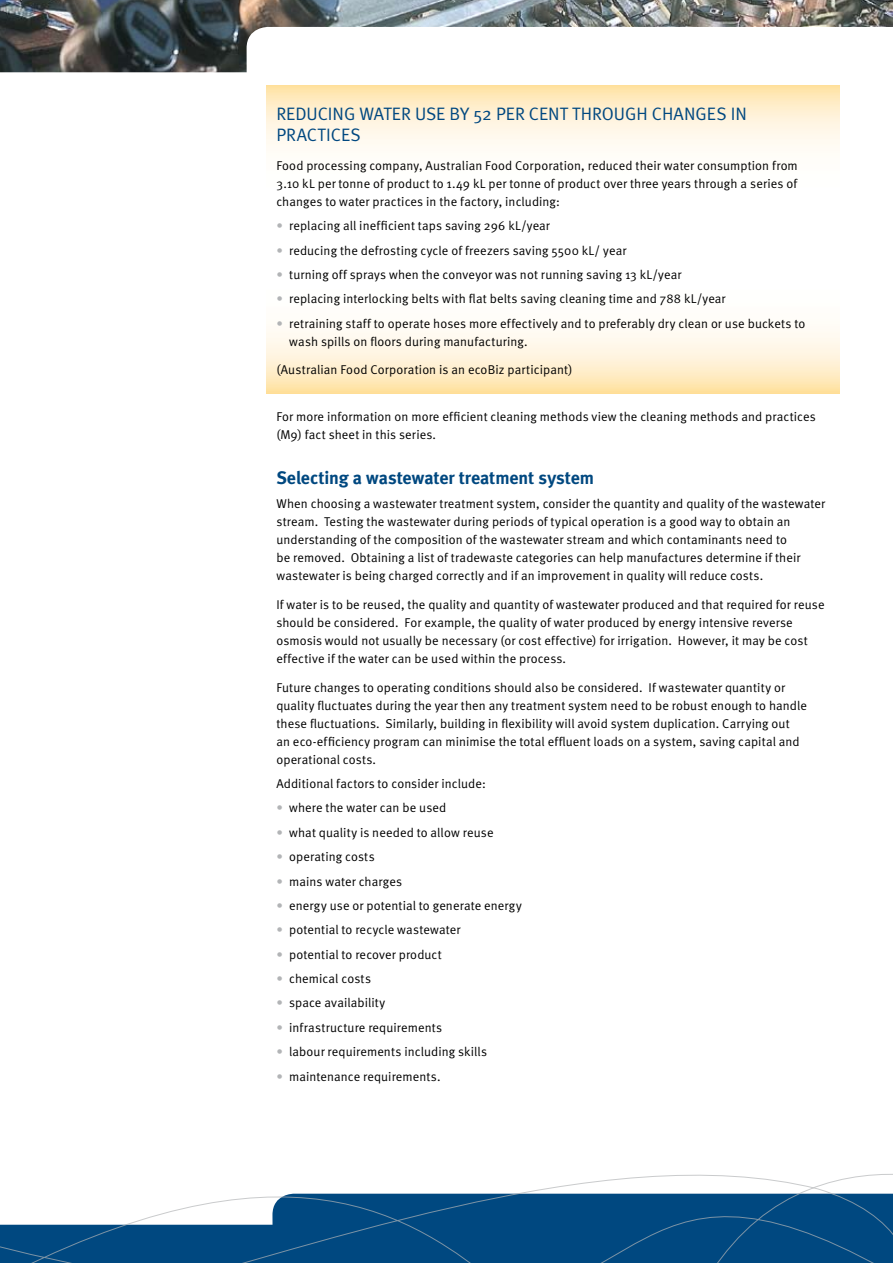
<style>
.page{position:relative;width:893px;height:1263px;background:#fff}
.page>*{position:absolute;margin:0;border:0;box-sizing:border-box;transform-origin:0 0}
.t1{font:18px/21.6px "Meta Normal";color:#004880}
.t2{font:700 18px "Meta";color:#004880}
.t3{font:12.75px/18px "Meta Normal";letter-spacing:.01em;color:#000}
.s1{color:#b2b4b6}
</style>
<div class="page">
<svg style="left:0;top:1174px;width:893px;height:89px"></svg>
<img style="left:0;top:0;width:893px;height:72px">
<svg style="left:266px;top:85px;width:573px;height:308px"></svg>
<h1 class="t1" style="left:276px;top:102px;width:472px">Reducing water use by 52 per cent through changes in practices</h1>
<p class="t3" style="left:276px;top:156px;width:523px;text-align:justify">Food processing company, Australian Food Corporation, reduced their water consumption from 3.10 kL per tonne of product to 1.49 kL per tonne of product over three years through a series of changes to water practices in the factory, including:</p>
<p class="t3" style="left:276px;top:217px;width:275px"><span class="s1">•</span> replacing all inefficient taps saving 296 kL/year</p>
<p class="t3" style="left:276px;top:241px;width:352px"><span class="s1">•</span> reducing the defrosting cycle of freezers saving 5500 kL/ year</p>
<p class="t3" style="left:276px;top:265px;width:407px"><span class="s1">•</span> turning off sprays when the conveyor was not running saving 13 kL/year</p>
<p class="t3" style="left:276px;top:290px;width:451px"><span class="s1">•</span> replacing interlocking belts with flat belts saving cleaning time and 788 kL/year</p>
<p class="t3" style="left:289px;top:314px;width:518px;text-indent:-13px"><span class="s1">•</span> retraining staff to operate hoses more effectively and to preferably dry clean or use buckets to wash spills on floors during manufacturing.</p>
<p class="t3" style="left:276px;top:361px;width:298px">(Australian Food Corporation is an ecoBiz participant)</p>
<p class="t3" style="left:276px;top:407px;width:541px">For more information on more efficient cleaning methods view the cleaning methods and practices (M9) fact sheet in this series.</p>
<h1 class="t2" style="left:276px;top:467px;width:319px">Selecting a wastewater treatment system</h1>
<p class="t3" style="left:276px;top:495px;width:551px">When choosing a wastewater treatment system, consider the quantity and quality of the wastewater stream. Testing the wastewater during periods of typical operation is a good way to obtain an understanding of the composition of the wastewater stream and which contaminants need to<br>be removed. Obtaining a list of tradewaste categories can help manufactures determine if their wastewater is being charged correctly and if an improvement in quality will reduce costs.</p>
<p class="t3" style="left:276px;top:595px;width:550px">If water is to be reused, the quality and quantity of wastewater produced and that required for reuse should be considered. For example, the quality of water produced by energy intensive reverse osmosis would not usually be necessary (or cost effective) for irrigation. H owever, it may be cost effective if the water can be used within the process.</p>
<p class="t3" style="left:276px;top:678px;width:532px">Future changes to operating conditions should also be considered. If wastewater quantity or quality fluctuates during the year then any treatment system need to be robust enough to handle these fluctuations. Similarly, building in flexibility will avoid system duplication. Carrying out<br>an eco-efficiency program can minimise the total effluent loads on a system, saving capital and operational costs.</p>
<p class="t3" style="left:276px;top:774px;width:211px">Additional factors to consider include:</p>
<p class="t3" style="left:276px;top:799px;width:172px"><span class="s1">•</span> where the water can be used</p>
<p class="t3" style="left:276px;top:823px;width:219px"><span class="s1">•</span> what quality is needed to allow reuse</p>
<p class="t3" style="left:276px;top:847px;width:100px"><span class="s1">•</span> operating costs</p>
<p class="t3" style="left:276px;top:872px;width:127px"><span class="s1">•</span> mains water charges</p>
<p class="t3" style="left:276px;top:896px;width:247px"><span class="s1">•</span> energy use or potential to generate energy</p>
<p class="t3" style="left:276px;top:921px;width:186px"><span class="s1">•</span> potential to recycle wastewater</p>
<p class="t3" style="left:276px;top:945px;width:167px"><span class="s1">•</span> potential to recover product</p>
<p class="t3" style="left:276px;top:969px;width:96px"><span class="s1">•</span> chemical costs</p>
<p class="t3" style="left:276px;top:994px;width:110px"><span class="s1">•</span> space availability</p>
<p class="t3" style="left:276px;top:1018px;width:167px"><span class="s1">•</span> infrastructure requirements</p>
<p class="t3" style="left:276px;top:1042px;width:212px"><span class="s1">•</span> labour requirements including skills</p>
<p class="t3" style="left:276px;top:1067px;width:166px"><span class="s1">•</span> maintenance requirements.</p>
</div>
